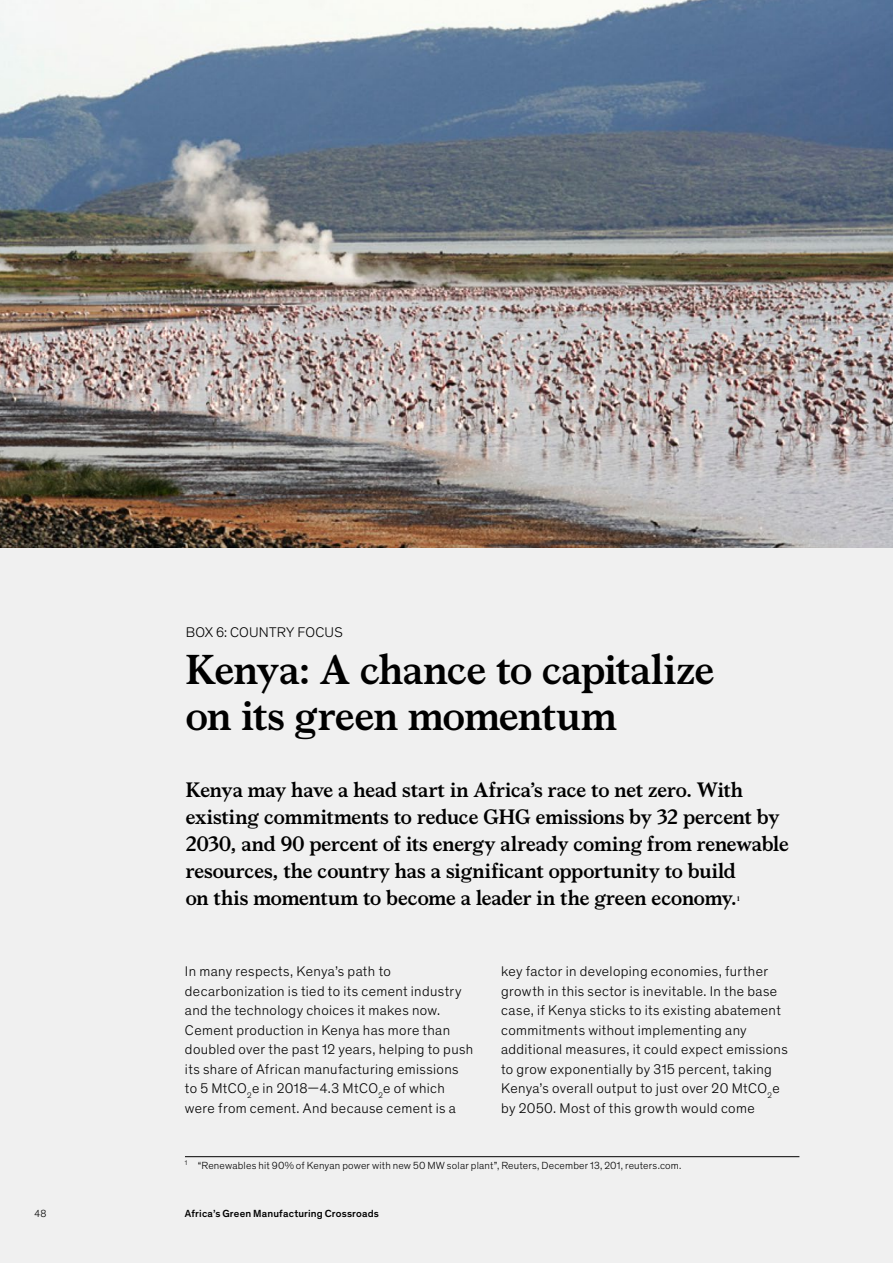
<style>
.page{position:relative;width:893px;height:1263px;background:#f0f0f0}
.page>*{position:absolute;margin:0;border:0;box-sizing:border-box;transform-origin:0 0}
.t1{font:700 42px/46.5px "Bower";letter-spacing:-.015em;color:#000}
.t2{font:700 21px/27px "Bower";letter-spacing:-.005em;color:#000}
.t3{font:300 14.25px/19.5px "Mc Kinsey Sans";letter-spacing:.025em;color:#000}
.t4{font:300 10.5px "Mc Kinsey Sans";letter-spacing:.015em;color:#000}
.t5{font:500 10.5px "Mc Kinsey Sans";letter-spacing:.015em;color:#000}
.t6{font:700 7.05px "Bower";color:#000}
</style>
<div class="page">
<img style="left:0;top:0;width:893px;height:547px">
<hr style="left:185px;top:1156px;width:614px;height:1px;background:#000">
<p class="t3" style="left:186px;top:622px;width:158px">BOX 6: COUNTRY FOCUS</p>
<h1 class="t1" style="left:186px;top:643px;width:530px">Kenya: A chance to capitalize on its green momentum</h1>
<p class="t2" style="left:186px;top:775px;width:605px">Kenya may have a head start in Africa’s race to net zero. With existing commitments to reduce GHG emissions by 32 percent by 2030, and 90 percent of its energy already coming from renewable resources, the country has a significant opportunity to build<br>on this momentum to become a leader in the green economy.</p>
<p class="t6" style="left:737px;top:893px;width:4px">1</p>
<p class="t3" style="left:185px;top:961px;width:290px">In many respects, Kenya’s path<sup>1</sup>to decarbonization is tied to its cement industry and the technology choices it makes now.<br>Cement production in Kenya has more than doubled over the past 12 years, helping to push its share of African manufacturing emissions to 5 MtCO<sub>2</sub>e in 2018—4.3 MtCO<sub>2</sub>e of which were from cement. And because cement is a</p>
<p class="t3" style="left:501px;top:961px;width:288px">key factor in developing economies, further growth in this sector is inevitable. In the base case, if Kenya sticks to its existing abatement commitments without implementing any additional measures, it could expect emissions to grow exponentially by 315 percent, taking Kenya’s overall output to just over 20 MtCO<sub>2</sub>e by 2050. Most of this growth would come</p>
<p class="t4" style="left:185px;top:1158px;width:498px"><sup>1</sup> “Renewables hit 90% of Kenyan power with new 50 MW solar plant”, Reuters, December 13, 201, reuters.com.</p>
<p class="t4" style="left:34px;top:1206px;width:14px">48</p>
<p class="t5" style="left:185px;top:1206px;width:196px">Africa’s Green Manufacturing Crossroads</p>
</div>
